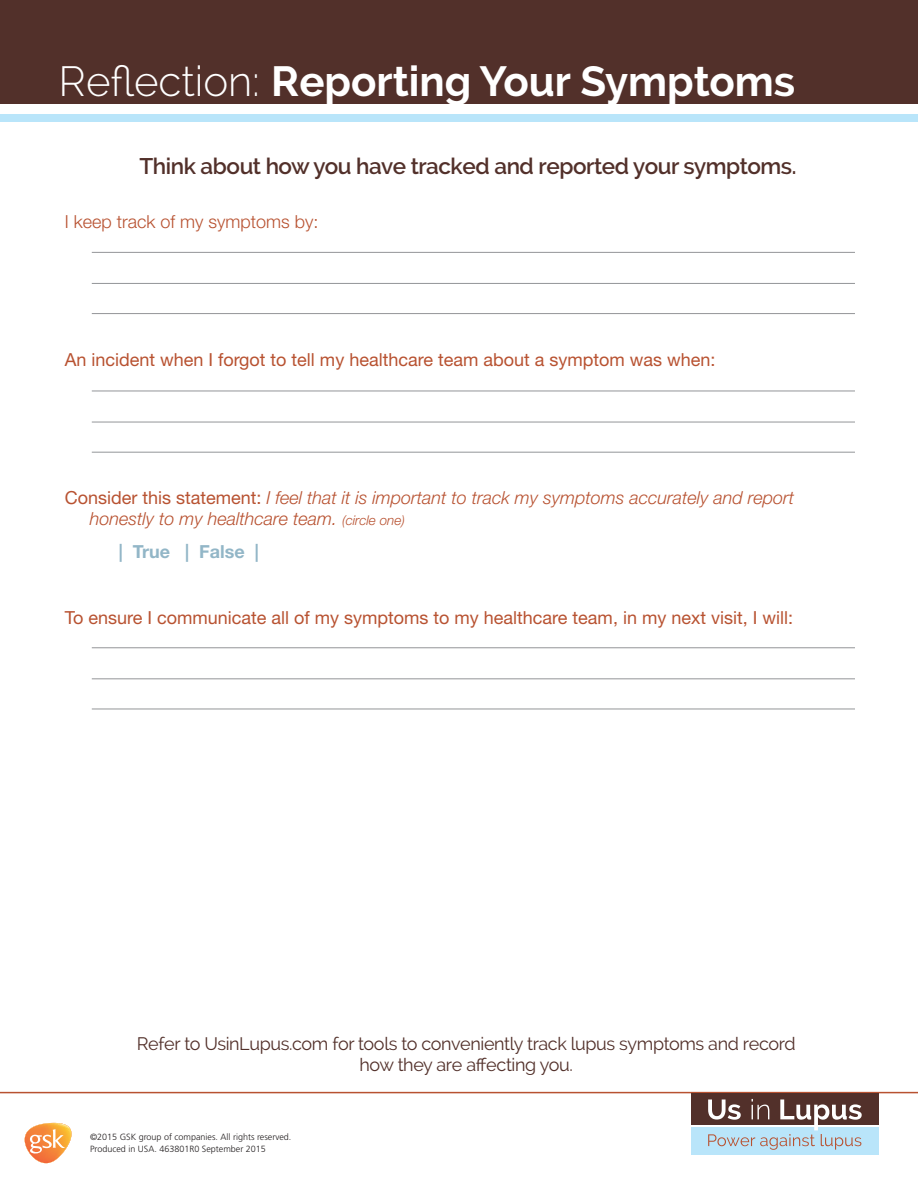
<style>
.page{position:relative;width:918px;height:1188px;background:#fff}
.page>*{position:absolute;margin:0;border:0;box-sizing:border-box;transform-origin:0 0}
.t1{font:700 42px "Raleway";color:#fff}
.t2{font:600 22.5px "Raleway";letter-spacing:-.02em;color:#52302a}
.t3{font:18px "Helvetica Neue LT Std";color:#b85231}
.t4{font:italic 300 18px/21px "Helvetica Neue LT Std";color:#b85231}
.t5{font:18px/21px "Raleway";letter-spacing:-.02em;color:#52302a;text-align:center}
.t6{font:300 18px "Helvetica Neue LT Std";color:#b85231}
.t7{font:700 18px "Helvetica Neue LT Std";color:#92b6c7}
.t8{font:300 9px/12px "Frutiger LT Std";color:#231f20}
.s1{font-weight:300}
.s2{font-weight:400;font-style:normal}
.s3{font-size:13.5px}
</style>
<div class="page">
<div style="left:0;top:0;width:918px;height:104px;background:#52302a"></div>
<div style="left:0;top:114px;width:918px;height:8px;background:#b9e5fa"></div>
<hr style="left:92px;top:252px;width:763px;height:1px;background:#939598">
<hr style="left:92px;top:391px;width:763px;height:1px;background:#939598">
<hr style="left:92px;top:647px;width:763px;height:1px;background:#939598">
<hr style="left:92px;top:283px;width:763px;height:1px;background:#939598">
<hr style="left:92px;top:422px;width:763px;height:1px;background:#939598">
<hr style="left:92px;top:678px;width:763px;height:1px;background:#939598">
<hr style="left:92px;top:313px;width:763px;height:1px;background:#939598">
<hr style="left:92px;top:452px;width:763px;height:1px;background:#939598">
<hr style="left:92px;top:709px;width:763px;height:1px;background:#939598">
<hr style="left:0;top:1092px;width:918px;height:1px;background:#b85231">
<div style="left:691px;top:1126px;width:187px;height:28px;background:#b9e5fa"></div>
<div style="left:691px;top:1094px;width:187px;height:31px;background:#52302a"></div>
<hr style="left:691px;top:1125px;width:187px;height:2px;background:#fff">
<svg style="left:708px;top:1099px;width:154px;height:51px"></svg>
<svg style="left:25px;top:1123px;width:46px;height:40px"></svg>
<h1 class="t1" style="left:58px;top:58px;width:738px"><span class="s1">Reflection:</span> Reporting Your Symptoms</h1>
<p class="t2" style="left:140px;top:153px;width:658px">Think about how you have tracked and reported your symptoms.</p>
<p class="t6" style="left:65px;top:210px;width:255px">I keep track of my symptoms by:</p>
<p class="t3" style="left:65px;top:349px;width:652px">An incident when I forgot to tell my healthcare team about a symptom was when:</p>
<p class="t4" style="left:90px;top:487px;width:706px;text-indent:-25px"><span class="s2">Consider this statement:</span> I feel that it is important to track my symptoms accurately and report honestly to my healthcare team. <span class="s3">(circle one)</span></p>
<p class="t7" style="left:119px;top:540px;width:142px">| True | False |</p>
<p class="t3" style="left:65px;top:607px;width:730px">To ensure I communicate all of my symptoms to my healthcare team, in my next visit, I will:</p>
<p class="t5" style="left:137px;top:1033px;width:660px">Refer to UsinLupus.com for tools to conveniently track lupus symptoms and record how they are affecting you.</p>
<p class="t8" style="left:90px;top:1131px;width:203px">©2015 GSK group of companies. All rights reserved.<br>Produced in USA. 463801R0 September 2015</p>
</div>
